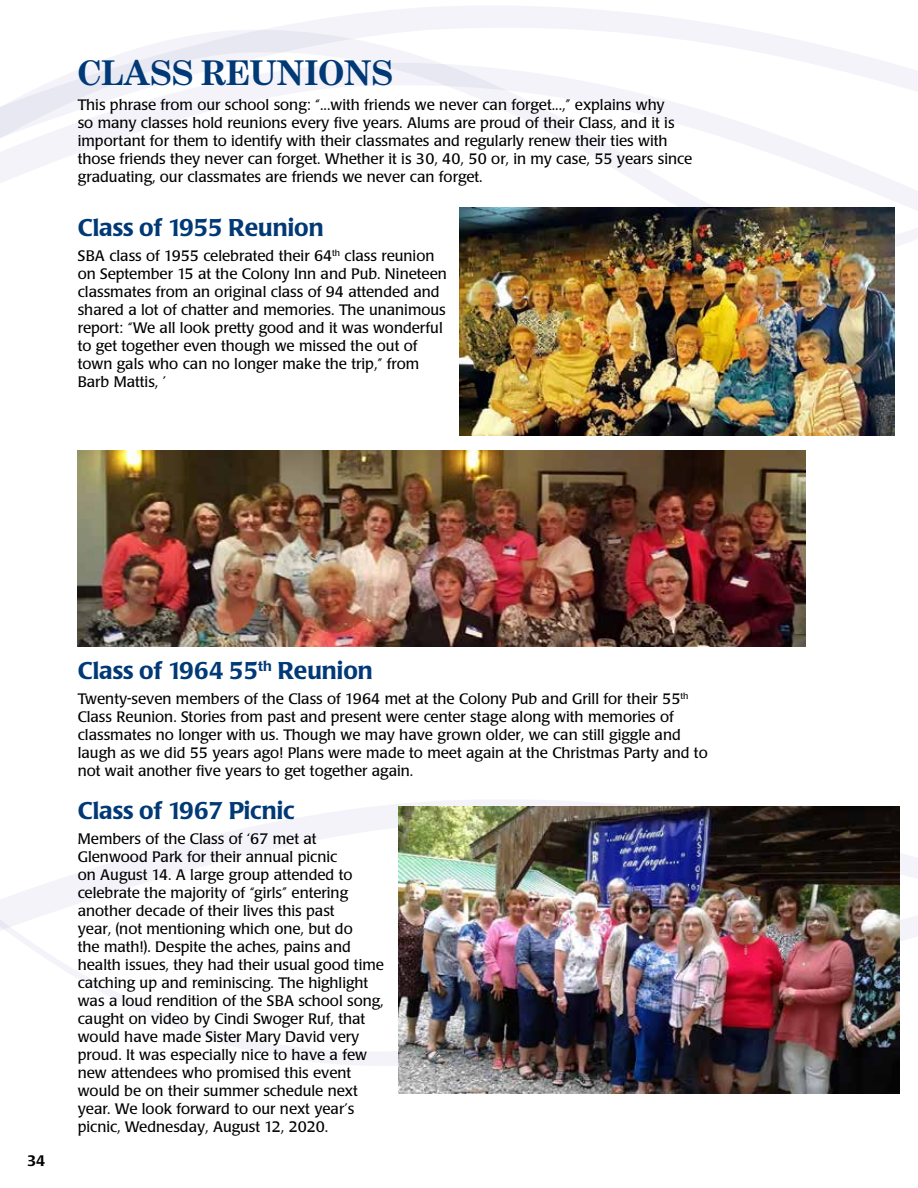
<style>
.page{position:relative;width:918px;height:1188px;background:#fff}
.page>*{position:absolute;margin:0;border:0;box-sizing:border-box;transform-origin:0 0}
.t1{font:700 36px "Benton Modern";color:#003976}
.t2{font:500 24px "Poppl Laudatio";color:#003976}
.t3{font:15px/18px "Poppl Laudatio";color:#000}
.t4{font:500 15px "Poppl Laudatio";color:#000}
</style>
<div class="page">
<svg style="left:285px;top:6px;width:438px;height:20px;fill:#f3f3f9"></svg>
<svg style="left:113px;top:26px;width:753px;height:31px"></svg>
<svg style="left:0;top:57px;width:918px;height:190px"></svg>
<svg style="left:264px;top:1053px;width:636px;height:41px"></svg>
<svg style="left:0;top:800px;width:918px;height:253px"></svg>
<img style="left:459px;top:208px;width:436px;height:227px">
<img style="left:78px;top:450px;width:728px;height:196px">
<img style="left:398px;top:806px;width:501px;height:287px">
<h1 class="t1" style="left:78px;top:53px;width:317px">CLASS REUNIONS</h1>
<p class="t3" style="left:78px;top:96px;width:616px">This phrase from our school song: “...with friends we never can forget...,” explains why<br>so many classes hold reunions every five years. Alums are proud of their Class, and it is important for them to identify with their classmates and regularly renew their ties with those friends they never can forget. Whether it is 30, 40, 50 or, in my case, 55 years since graduating, our classmates are friends we never can forget.</p>
<h2 class="t2" style="left:78px;top:214px;width:247px">Class of 1955 Reunion</h2>
<p class="t3" style="left:78px;top:247px;width:371px">SBA class of 1955 celebrated their 64<sup>th</sup> class reunion on September 15 at the Colony Inn and Pub. Nineteen classmates from an original class of 94 attended and shared a lot of chatter and memories. The unanimous report: “We all look pretty good and it was wonderful to get together even though we missed the out of town gals who can no longer make the trip,” from Barb Mattis, ’</p>
<p class="t4" style="left:27px;top:1152px;width:20px">34</p>
<h2 class="t2" style="left:78px;top:657px;width:297px">Class of 1964 55<sup>th</sup> Reunion</h2>
<p class="t3" style="left:78px;top:690px;width:631px">Twenty-seven members of the Class of 1964 met at the Colony Pub and Grill for their 55<sup>th </sup>Class Reunion. Stories from past and present were center stage along with memories of classmates no longer with us. Though we may have grown older, we can still giggle and laugh as we did 55 years ago! Plans were made to meet again at the Christmas Party and to not wait another five years to get together again.</p>
<h2 class="t2" style="left:78px;top:797px;width:218px">Class of 1967 Picnic</h2>
<p class="t3" style="left:78px;top:830px;width:308px">Members of the Class of ‘67 met at Glenwood Park for their annual picnic<br>on August 14. A large group attended to celebrate the majority of “girls” entering another decade of their lives this past<br>year, (not mentioning which one, but do<br>the math!). Despite the aches, pains and health issues, they had their usual good time catching up and reminiscing. The highlight was a loud rendition of the SBA school song, caught on video by Cindi Swoger Ruf, that would have made Sister Mary David very proud. It was especially nice to have a few new attendees who promised this event would be on their summer schedule next year. We look forward to our next year’s picnic, Wednesday, August 12, 2020.</p>
</div>
